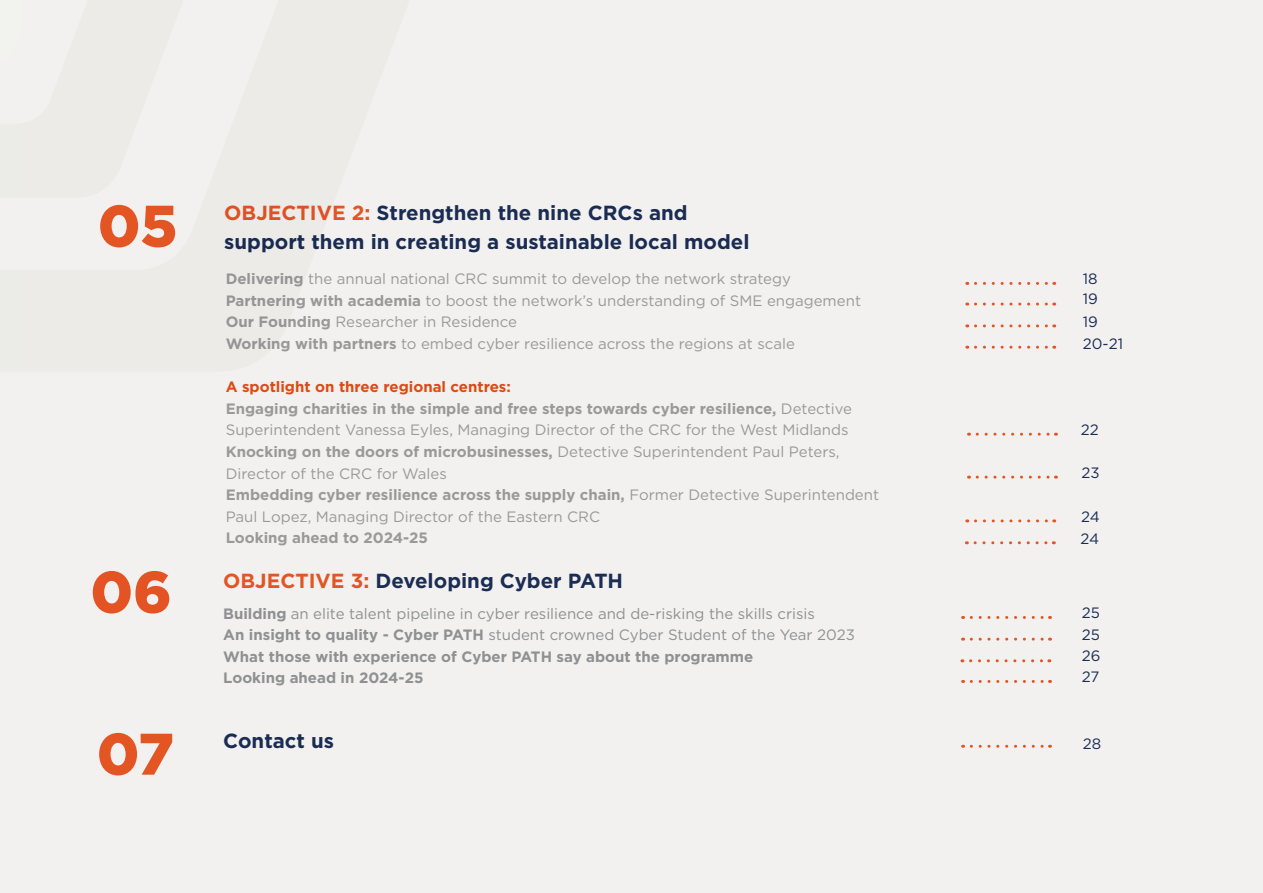
<style>
.page{position:relative;width:1263px;height:893px;background:#f2f1ef}
.page>*{position:absolute;margin:0;border:0;box-sizing:border-box;transform-origin:0 0}
.t1{font:900 58.5px "Gotham";color:#e45524}
.t2{font:900 58.5px "Gotham";color:#e45324}
.Main_Body{font:700 20.4px/29.2px "Gotham";color:#1a2c54}
.Main_Body-2{font:700 20.4px "Gotham";color:#1b2d55}
.Main_Body-3{font:700 20.4px "Gotham";color:#192c54}
.Main_Body-4{font:15px/21.6px "Gotham";color:#999}
.Main_Body-5{font:700 15px/21.6px "Gotham";color:#8e9092}
.Main_Body-6{font:15px "Gotham";color:#8e9092}
.t3{font:15px "Gotham";color:#1b2d55}
.s1{color:#e35525}
.s2{font-weight:700}
.s3{font-weight:700;color:#de4a14}
.s4{font-weight:400}
</style>
<div class="page">
<svg style="left:975px;top:282px;width:80px;height:3px"></svg>
<svg style="left:971px;top:745px;width:79px;height:3px"></svg>
<svg style="left:975px;top:303px;width:80px;height:3px"></svg>
<svg style="left:975px;top:324px;width:80px;height:3px"></svg>
<svg style="left:977px;top:433px;width:79px;height:3px"></svg>
<svg style="left:971px;top:638px;width:79px;height:3px"></svg>
<svg style="left:970px;top:659px;width:80px;height:3px"></svg>
<svg style="left:971px;top:680px;width:79px;height:3px"></svg>
<svg style="left:977px;top:476px;width:79px;height:3px"></svg>
<svg style="left:975px;top:541px;width:79px;height:3px"></svg>
<svg style="left:975px;top:519px;width:80px;height:3px"></svg>
<svg style="left:971px;top:616px;width:79px;height:3px"></svg>
<svg style="left:975px;top:346px;width:80px;height:3px"></svg>
<p class="t1" style="left:98px;top:186px;width:81px">05</p>
<p class="Main_Body" style="left:224px;top:198px;width:527px"><span class="s1">OBJECTIVE 2:</span> Strengthen the nine CRCs and support them in creating a sustainable local model</p>
<p class="Main_Body-4" style="left:226px;top:268px;width:637px"><span class="s2">Delivering</span> the annual national CRC summit to develop the network strategy <span class="s2">Partnering with academia</span> to boost the network’s understanding of SME engagement <span class="s2">Our Founding</span> Researcher in Residence<br><span class="s2">Working with partners</span> to embed cyber resilience across the regions at scale</p>
<p class="Main_Body-4" style="left:226px;top:376px;width:628px"><span class="s3">A spotlight on three regional centres:<br></span><span class="s2">Engaging charities in the simple and free steps towards cyber resilience,</span> Detective Superintendent Vanessa Eyles, Managing Director of the CRC for the West Midlands <span class="s2">Knocking on the doors of microbusinesses,</span> Detective Superintendent Paul Peters,</p>
<p class="Main_Body-4" style="left:226px;top:462px;width:655px">Director of the CRC for Wales<br><span class="s2">Embedding cyber resilience across the supply chain,</span> Former Detective Superintendent</p>
<p class="Main_Body-4" style="left:226px;top:505px;width:376px">Paul Lopez, Managing Director of the Eastern CRC<br><span class="s2">Looking ahead to 2024-25</span></p>
<p class="t2" style="left:90px;top:552px;width:83px">06</p>
<p class="Main_Body-2" style="left:223px;top:567px;width:401px"><span class="s1">OBJECTIVE 3:</span> Developing Cyber PATH</p>
<p class="Main_Body-6" style="left:223px;top:604px;width:593px"><span class="s2">Building</span> an elite talent pipeline in cyber resilience and de-risking the skills crisis</p>
<p class="Main_Body-5" style="left:223px;top:624px;width:633px">An insight to quality - Cyber PATH <span class="s4">student crowned Cyber Student of the Year 2023<br></span>What those with experience of Cyber PATH say about the programme<br>Looking ahead in 2024-25</p>
<p class="t1" style="left:97px;top:714px;width:79px">07</p>
<p class="Main_Body-3" style="left:223px;top:727px;width:112px">Contact us</p>
<p class="t3" style="left:1083px;top:269px;width:16px">18</p>
<p class="t3" style="left:1083px;top:289px;width:17px">19</p>
<p class="t3" style="left:1083px;top:312px;width:17px">19</p>
<p class="t3" style="left:1083px;top:334px;width:42px">20-21</p>
<p class="t3" style="left:1081px;top:420px;width:19px">22</p>
<p class="t3" style="left:1081px;top:463px;width:20px">23</p>
<p class="t3" style="left:1081px;top:507px;width:20px">24</p>
<p class="t3" style="left:1080px;top:529px;width:20px">24</p>
<p class="t3" style="left:1082px;top:603px;width:20px">25</p>
<p class="t3" style="left:1082px;top:625px;width:20px">25</p>
<p class="t3" style="left:1082px;top:646px;width:20px">26</p>
<p class="t3" style="left:1082px;top:667px;width:19px">27</p>
<p class="t3" style="left:1083px;top:734px;width:20px">28</p>
</div>
